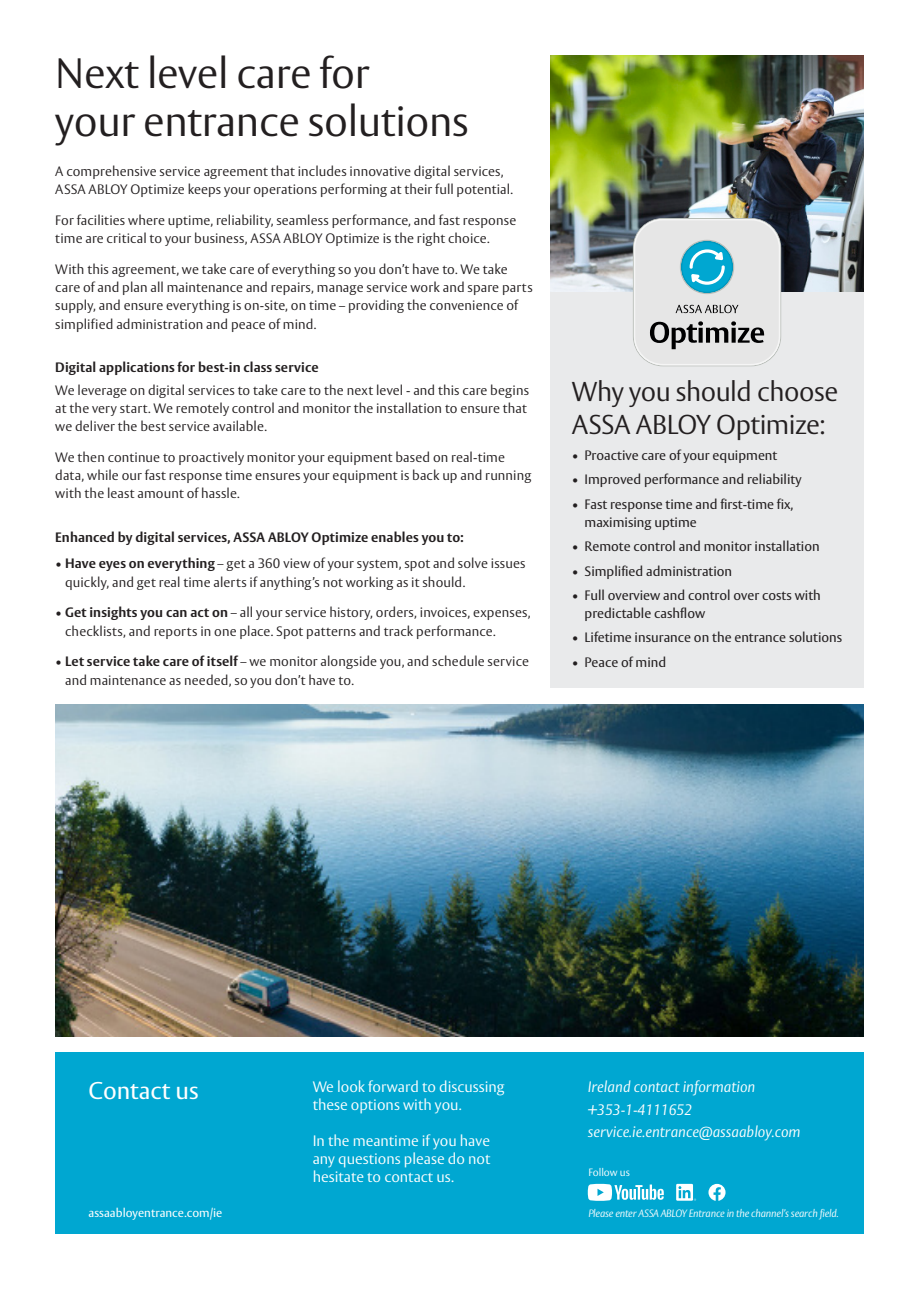
<style>
.page{position:relative;width:919px;height:1289px;background:#fff}
.page>*{position:absolute;margin:0;border:0;box-sizing:border-box;transform-origin:0 0}
.t1{font:300 42px/48px "ASSA Vesta";letter-spacing:-.01em;color:#231f20}
.t2{font:300 27px/32.4px "ASSA Vesta";letter-spacing:-.02em;color:#231f20}
.t3{font:24px "ASSA Vesta";color:#fff}
.t4{font:300 15px/18px "ASSA Vesta";color:#fff}
.t5{font:italic 300 15px "ASSA Vesta";color:#fff}
.t6{font:300 13.5px/18.1px "ASSA Vesta";letter-spacing:.01em;color:#231f20}
.t7{font:13.5px/18px "ASSA Vesta";color:#231f20}
.t8{font:700 13.5px "ASSA Vesta";letter-spacing:.01em;color:#231f20}
.t9{font:12px "ASSA Vesta";color:#fff}
.t10{font:italic 300 10.5px "ASSA Vesta";letter-spacing:-.02em;color:#fff}
.t11{font:300 10.5px "ASSA Vesta";color:#fff}
.s1{font-weight:700}
</style>
<div class="page">
<img style="left:550px;top:55px;width:313px;height:237px">
<div style="left:55px;top:1052px;width:808px;height:181px;background:#00a7d1"></div>
<div style="left:550px;top:292px;width:313px;height:396px;background:#e9eaeb"></div>
<div style="left:633px;top:219px;width:147px;height:146px;background:#e6e6e6;border-radius:29px"></div>
<div style="left:633px;top:219px;width:147px;height:146px;border:1px solid #fff;border-radius:28px"></div>
<svg style="left:650px;top:321px;width:114px;height:28px"></svg>
<svg style="left:675px;top:305px;width:63px;height:8px"></svg>
<svg style="left:680px;top:241px;width:53px;height:52px"></svg>
<div style="left:679px;top:240px;width:55px;height:54px;border:1px solid #b7bcb7;border-radius:50%"></div>
<div style="left:680px;top:241px;width:53px;height:52px;border:1px solid #000001;border-radius:50%"></div>
<svg style="left:689px;top:249px;width:35px;height:36px"></svg>
<img style="left:55px;top:704px;width:808px;height:332px">
<svg style="left:587px;top:1183px;width:76px;height:17px"></svg>
<svg style="left:708px;top:1183px;width:17px;height:17px"></svg>
<svg style="left:676px;top:1183px;width:20px;height:17px"></svg>
<p class="t1" style="left:55px;top:51px;width:415px">Next level care for<br>your entrance solutions</p>
<p class="t6" style="left:55px;top:163px;width:459px">A comprehensive service agreement that includes innovative digital services,<br>ASSA ABLOY Optimize keeps your operations performing at their full potential.</p>
<p class="t6" style="left:55px;top:212px;width:462px">For facilities where uptime, reliability, seamless performance, and fast response time are critical to your business, ASSA ABLOY Optimize is the right choice.</p>
<p class="t6" style="left:55px;top:261px;width:479px">With this agreement, we take care of everything so you don’t have to. We take care of and plan all maintenance and repairs, manage service work and spare parts supply, and ensure everything is on-site, on time – providing the convenience of simplified administration and peace of mind.</p>
<p class="t8" style="left:55px;top:359px;width:265px">Digital applications for best-in class service</p>
<p class="t6" style="left:55px;top:381px;width:475px">We leverage on digital services to take care to the next level - and this care begins at the very start. We remotely control and monitor the installation to ensure that we deliver the best service available.</p>
<p class="t6" style="left:55px;top:448px;width:477px">We then continue to proactively monitor your equipment based on real-time data, while our fast response time ensures your equipment is back up and running with the least amount of hassle.</p>
<p class="t8" style="left:55px;top:528px;width:410px">Enhanced by digital services, ASSA ABLOY Optimize enables you to:</p>
<p class="t6" style="left:65px;top:555px;width:462px;text-indent:-10px">• <span class="s1">Have eyes on everything</span> – get a 360 view of your system, spot and solve issues quickly, and get real time alerts if anything’s not working as it should.</p>
<p class="t6" style="left:65px;top:604px;width:467px;text-indent:-10px">• <span class="s1">Get insights you can act on</span> – all your service history, orders, invoices, expenses, checklists, and reports in one place. Spot patterns and track performance.</p>
<p class="t6" style="left:65px;top:653px;width:465px;text-indent:-10px">• <span class="s1">Let service take care of itself</span> – we monitor alongside you, and schedule service and maintenance as needed, so you don’t have to.</p>
<p class="t2" style="left:571px;top:377px;width:268px">Why you should choose<br>ASSA ABLOY Optimize:</p>
<p class="t7" style="left:571px;top:447px;width:207px">• Proactive care of your equipment</p>
<p class="t7" style="left:571px;top:471px;width:231px">• Improved performance and reliability</p>
<p class="t7" style="left:584px;top:495px;width:210px;text-indent:-13px">• Fast response time and first-time fix, maximising uptime</p>
<p class="t7" style="left:571px;top:538px;width:249px">• Remote control and monitor installation</p>
<p class="t7" style="left:571px;top:562px;width:162px">• Simplified administration</p>
<p class="t7" style="left:584px;top:587px;width:238px;text-indent:-13px">• Full overview and control over costs with predictable cashflow</p>
<p class="t7" style="left:571px;top:629px;width:272px">• Lifetime insurance on the entrance solutions</p>
<p class="t7" style="left:571px;top:653px;width:96px">• Peace of mind</p>
<p class="t3" style="left:89px;top:1076px;width:112px">Contact us</p>
<p class="t4" style="left:312px;top:1078px;width:193px">We look forward to discussing these options with you.</p>
<p class="t4" style="left:312px;top:1132px;width:179px;text-align:justify">In the meantime if you have any questions please do not hesitate to contact us.</p>
<p class="t9" style="left:89px;top:1205px;width:135px">assaabloyentrance.com/ie</p>
<p class="t5" style="left:587px;top:1077px;width:169px">Ireland contact information</p>
<p class="t5" style="left:587px;top:1100px;width:106px">+353-1-4111652</p>
<p class="t5" style="left:587px;top:1122px;width:214px">service.ie.entrance@assaabloy.com</p>
<p class="t11" style="left:588px;top:1166px;width:43px">Follow us</p>
<p class="t10" style="left:588px;top:1206px;width:252px">Please enter ASSA ABLOY Entrance in the channel’s search field.</p>
</div>
